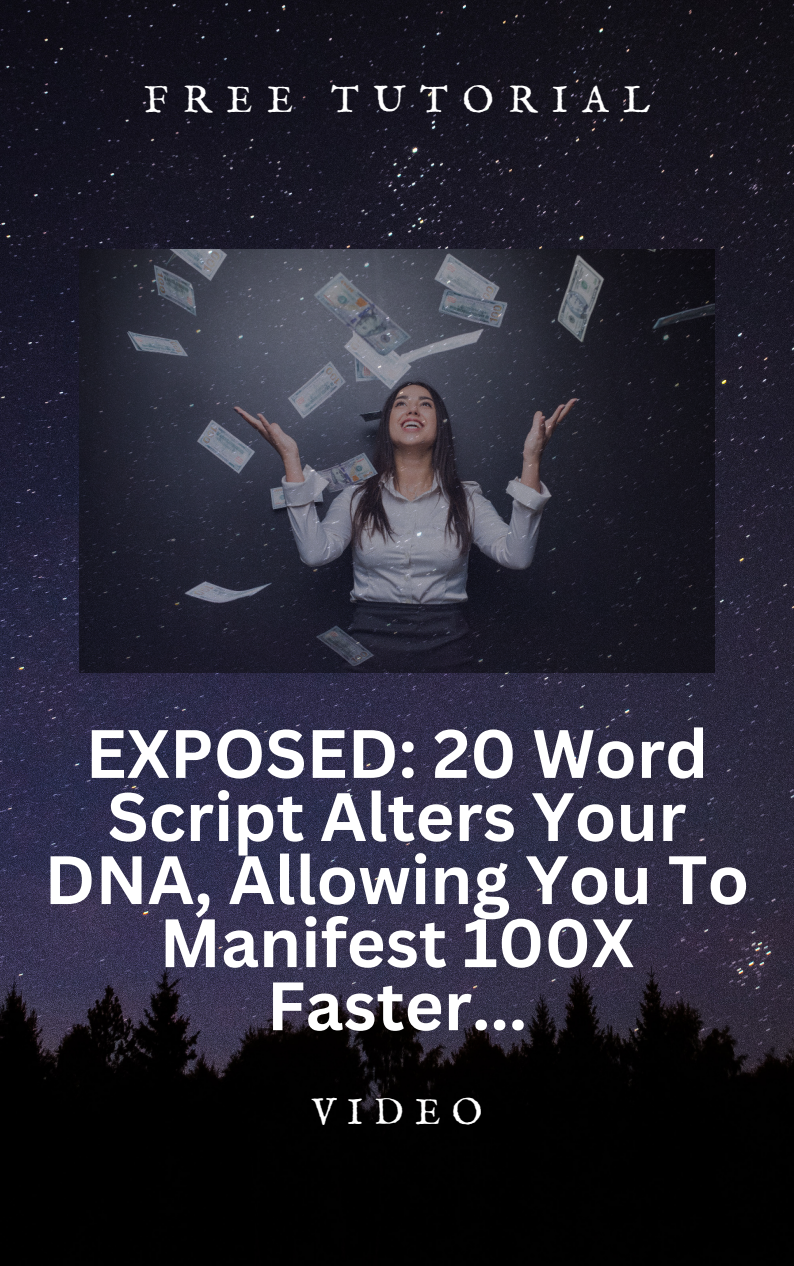
<style>
.page{position:relative;width:794px;height:1266px;background:#fff}
.page>*{position:absolute;margin:0;border:0;box-sizing:border-box;transform-origin:0 0}
.t1{font:700 66.82px/63.1px "Canva Sans";color:#fff;text-align:center}
.t2{font:37.8px "IM FELL English SC";letter-spacing:.39em;color:#fff}
.t3{font:36.97px "IM FELL English SC";letter-spacing:.3em;color:#fff}
</style>
<div class="page">
<img style="left:0;top:0;width:793px;height:1266px">
<img style="left:79px;top:249px;width:635px;height:423px">
<p class="t2" style="left:144px;top:77px;width:507px">FREE TUTORIAL</p>
<p class="t1" style="left:44px;top:720px;width:706px">EXPOSED: 20 Word<br>Script Alters Your<br>DNA, Allowing You To<br>Manifest 100X<br>Faster...</p>
<p class="t3" style="left:312px;top:1090px;width:172px">VIDEO</p>
</div>
